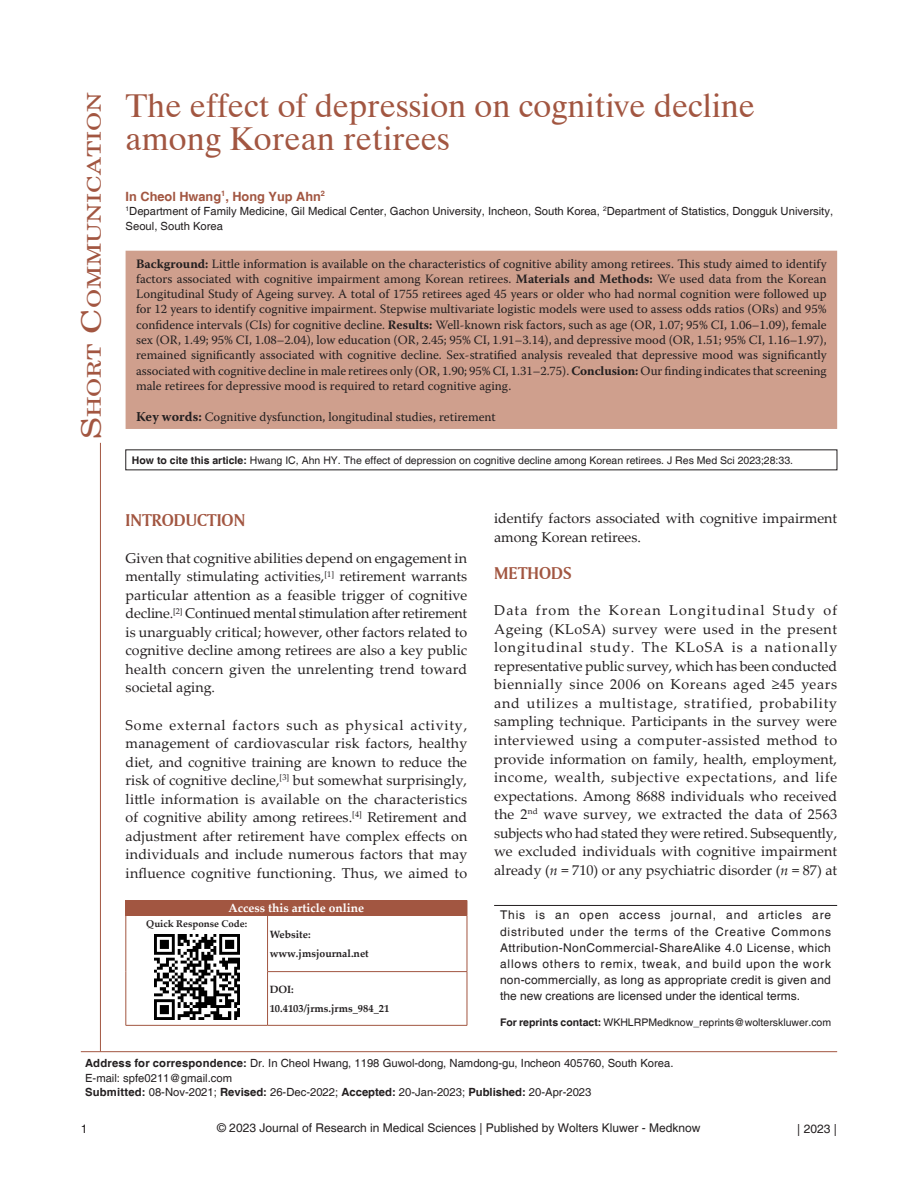
<style>
.page{position:relative;width:918px;height:1188px;background:#fff}
.page>*{position:absolute;margin:0;border:0;box-sizing:border-box;transform-origin:0 0}
.AT{font:33px/33px "Dutch 801 BT";color:#a25641}
.AH{font:18.9px "New Century Schlbk";color:#a25641;scale:1.3 1}
.t1{font:18px "Amerigo BT Bold A";color:#a25641}
.TX{font:14.25px/18.5px "Palatino Linotype";color:#231f20;text-align:justify}
.ABS{font:12.75px/15.3px "Warnock Pro";color:#231f20;text-align:justify}
.KWD{font:12.75px "Warnock Pro";color:#231f20}
.AU{font:700 12.75px "Helvetica";color:#a25641}
.C{font:12px/16.2px "Helvetica";color:#231f20;text-align:justify}
.AAO{font:700 12px "Palatino Linotype";color:#fff}
.AFF{font:11.25px/14.7px "Helvetica";color:#231f20}
.ADD{font:11.25px/14.5px "Helvetica";color:#231f20}
.HIS{font:11.25px "Helvetica";color:#231f20}
.HTC{font:10.5px "Helvetica";color:#231f20}
.C-2{font:10.5px "Helvetica";color:#231f20}
.Web{font:700 10.5px/18.5px "Palatino Linotype";color:#231f20}
.QRC{font:700 9.75px "Palatino Linotype";color:#231f20}
.s1{font-size:27px}
.s2{font-weight:700}
.s3{font-weight:700;font-size:13.5px}
.s4{font-style:italic}
</style>
<div class="page">
<div style="left:126px;top:251px;width:710px;height:177px;background:#cf9f8d"></div>
<div style="left:126px;top:251px;width:711px;height:178px;border:2px solid #cf9f8d"></div>
<hr style="left:81px;top:1051px;width:756px;height:1px;background:#a25641">
<div style="left:126px;top:900px;width:341px;height:15px;background:#a25641"></div>
<svg style="left:467px;top:900px;width:1px;height:15px"></svg>
<hr style="left:126px;top:916px;width:1px;height:56px;background:#a25641">
<hr style="left:126px;top:972px;width:1px;height:53px;background:#a25641">
<hr style="left:126px;top:915px;width:142px;height:1px;background:#a25641">
<hr style="left:267px;top:916px;width:1px;height:55px;background:#a25641">
<hr style="left:268px;top:915px;width:199px;height:1px;background:#a25641">
<hr style="left:467px;top:916px;width:1px;height:55px;background:#a25641">
<hr style="left:126px;top:1025px;width:142px;height:1px;background:#a25641">
<hr style="left:267px;top:972px;width:1px;height:53px;background:#a25641">
<hr style="left:267px;top:971px;width:200px;height:1px;background:#a25641">
<hr style="left:467px;top:972px;width:1px;height:53px;background:#a25641">
<hr style="left:268px;top:1025px;width:199px;height:1px;background:#a25641">
<img style="left:154px;top:935px;width:85px;height:85px">
<hr style="left:494px;top:905px;width:343px;height:1px;background:#231f20">
<hr style="left:100px;top:443px;width:1px;height:609px;background:#a25641">
<p class="AH" style="left:83px;top:439px;width:269px;rotate:-90deg"><span class="s1">S</span>hort <span class="s1">C</span>ommunication</p>
<p class="AT" style="left:126px;top:89px;width:631px">The effect of depression on cognitive decline among Korean retirees</p>
<p class="AU" style="left:126px;top:188px;width:201px">In Cheol Hwang<sup>1</sup>, Hong Yup Ahn<sup>2</sup></p>
<p class="AFF" style="left:126px;top:204px;width:709px"><sup>1</sup>Department of Family Medicine, Gil Medical Center, Gachon University, Incheon, South Korea, <sup>2</sup>Department of Statistics, Dongguk University,<br>Seoul, South Korea</p>
<p class="ABS" style="left:136px;top:256px;width:692px"><span class="s2">Background:</span> Little information is available on the characteristics of cognitive ability among retirees. This study aimed to identify factors associated with cognitive impairment among Korean retirees. <span class="s2">Materials and Methods:</span> We used data from the Korean Longitudinal Study of Ageing survey. A total of 1755 retirees aged 45 years or older who had normal cognition were followed up for 12 years to identify cognitive impairment. Stepwise multivariate logistic models were used to assess odds ratios (ORs) and 95% confidence intervals (CIs) for cognitive decline. <span class="s2">Results:</span> Well‑known risk factors, such as age (OR, 1.07; 95% CI, 1.06–1.09), female sex (OR, 1.49; 95% CI, 1.08–2.04), low education (OR, 2.45; 95% CI, 1.91–3.14), and depressive mood (OR, 1.51; 95% CI, 1.16–1.97), remained significantly associated with cognitive decline. Sex‑stratified analysis revealed that depressive mood was significantly associated with cognitive decline in male retirees only (OR, 1.90; 95% CI, 1.31–2.75). <span class="s2">Conclusion:</span> Our finding indicates that screening male retirees for depressive mood is required to retard cognitive aging.</p>
<p class="KWD" style="left:136px;top:410px;width:361px"><span class="s3">Key words:</span> Cognitive dysfunction, longitudinal studies, retirement</p>
<p class="HTC" style="left:132px;top:454px;width:663px"><span class="s2">How to cite this article:</span> Hwang IC, Ahn HY. The effect of depression on cognitive decline among Korean retirees. J Res Med Sci 2023;28:33.</p>
<h1 class="t1" style="left:126px;top:509px;width:121px">INTRODUCTION</h1>
<p class="TX" style="left:126px;top:548px;width:343px">Given that cognitive abilities depend on engagement in mentally stimulating activities,<sup>[1]</sup> retirement warrants particular attention as a feasible trigger of cognitive decline.<sup>[2]</sup> Continued mental stimulation after retirement is unarguably critical; however, other factors related to cognitive decline among retirees are also a key public health concern given the unrelenting trend toward societal aging.</p>
<p class="TX" style="left:126px;top:715px;width:343px">Some external factors such as physical activity, management of cardiovascular risk factors, healthy diet, and cognitive training are known to reduce the risk of cognitive decline,<sup>[3]</sup> but somewhat surprisingly, little information is available on the characteristics of cognitive ability among retirees.<sup>[4]</sup> Retirement and adjustment after retirement have complex effects on individuals and include numerous factors that may influence cognitive functioning. Thus, we aimed to</p>
<p class="AAO" style="left:229px;top:900px;width:137px">Access this article online</p>
<p class="QRC" style="left:146px;top:917px;width:102px">Quick Response Code:</p>
<p class="Web" style="left:270px;top:925px;width:101px">Website: www.jmsjournal.net</p>
<p class="Web" style="left:270px;top:980px;width:121px">DOI:<br>10.4103/jrms.jrms_984_21</p>
<p class="TX" style="left:494px;top:508px;width:345px">identify factors associated with cognitive impairment among Korean retirees.</p>
<h1 class="t1" style="left:494px;top:562px;width:79px">METHODS</h1>
<p class="TX" style="left:494px;top:601px;width:345px">Data from the Korean Longitudinal Study of Ageing (KLoSA) survey were used in the present longitudinal study. The KLoSA is a nationally representative public survey, which has been conducted biennially since 2006 on Koreans aged ≥45 years and utilizes a multistage, stratified, probability sampling technique. Participants in the survey were interviewed using a computer‑assisted method to provide information on family, health, employment, income, wealth, subjective expectations, and life expectations. Among 8688 individuals who received the 2<sup>nd</sup> wave survey, we extracted the data of 2563 subjects who had stated they were retired. Subsequently, we excluded individuals with cognitive impairment already (<span class="s4">n</span> = 710) or any psychiatric disorder (<span class="s4">n</span> = 87) at</p>
<p class="C" style="left:500px;top:907px;width:333px">This is an open access journal, and articles are distributed under the terms of the Creative Commons Attribution‑NonCommercial‑ShareAlike 4.0 License, which allows others to remix, tweak, and build upon the work non‑commercially, as long as appropriate credit is given and the new creations are licensed under the identical terms.</p>
<p class="C-2" style="left:500px;top:1016px;width:333px"><span class="s2">For reprints contact:</span> WKHLRPMedknow_reprints@wolterskluwer.com</p>
<p class="ADD" style="left:85px;top:1056px;width:590px"><span class="s2">Address for correspondence:</span> Dr. In Cheol Hwang, 1198 Guwol‑dong, Namdong‑gu, Incheon 405760, South Korea.<br>E‑mail: spfe0211@gmail.com</p>
<p class="HIS" style="left:85px;top:1086px;width:508px"><span class="s2">Submitted:</span> 08‑Nov‑2021; <span class="s2">Revised:</span> 26‑Dec‑2022; <span class="s2">Accepted:</span> 20‑Jan‑2023; <span class="s2">Published:</span> 20-Apr-2023</p>
<p class="C" style="left:81px;top:1122px;width:8px">1</p>
<p class="C" style="left:217px;top:1121px;width:485px">© 2023 Journal of Research in Medical Sciences | Published by Wolters Kluwer - Medknow</p>
<p class="C" style="left:797px;top:1121px;width:41px">| 2023 |</p>
</div>
